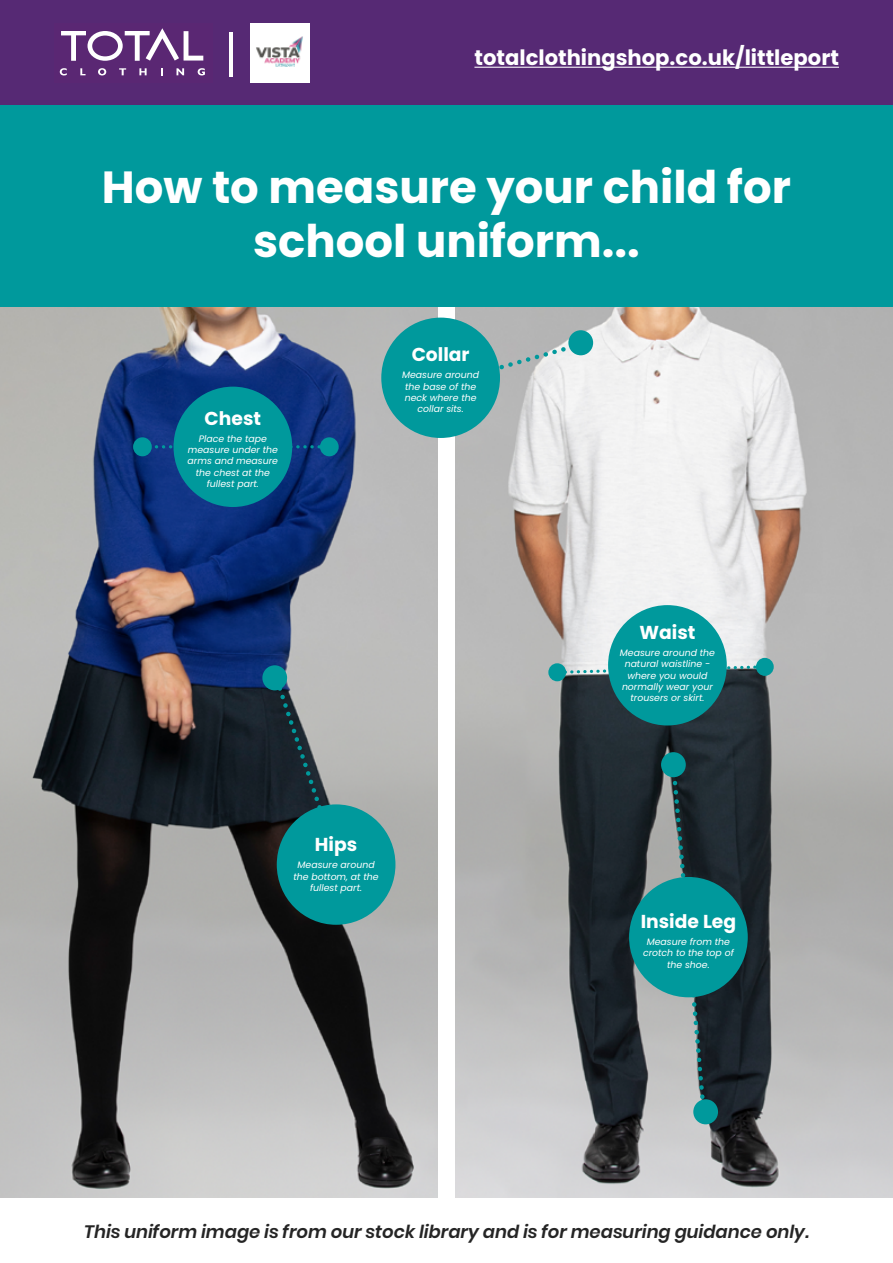
<style>
.page{position:relative;width:893px;height:1263px;background:#fff}
.page>*{position:absolute;margin:0;border:0;box-sizing:border-box;transform-origin:0 0}
.t1{font:700 45px/54px "Poppins";color:#fff;text-align:center}
.t2{font:700 21.15px "Poppins";color:#fff}
.t3{font:700 18.75px "Poppins";color:#fff}
.t4{font:italic 600 18px "Poppins";color:#252525}
.t5{font:italic 9.3px/11.2px "Poppins";color:#fff;text-align:center}
</style>
<div class="page">
<div style="left:0;top:0;width:893px;height:105px;background:#562974"></div>
<div style="left:0;top:105px;width:893px;height:202px;background:#00999c"></div>
<div style="left:54px;top:23px;width:158px;height:60px;background:#5a2773"></div>
<svg style="left:60px;top:68px;width:7px;height:7px"></svg>
<svg style="left:80px;top:68px;width:6px;height:7px"></svg>
<svg style="left:98px;top:68px;width:8px;height:7px"></svg>
<svg style="left:119px;top:68px;width:7px;height:7px"></svg>
<svg style="left:139px;top:68px;width:8px;height:7px"></svg>
<svg style="left:161px;top:68px;width:2px;height:7px"></svg>
<svg style="left:176px;top:68px;width:8px;height:7px"></svg>
<svg style="left:198px;top:68px;width:7px;height:7px"></svg>
<svg style="left:61px;top:28px;width:142px;height:33px"></svg>
<hr style="left:230px;top:32px;width:3px;height:44px;background:#fefefe">
<img style="left:0;top:307px;width:437px;height:890px">
<img style="left:455px;top:307px;width:438px;height:890px">
<div style="left:661px;top:752px;width:25px;height:25px;background:#00999c;border-radius:50%"></div>
<div style="left:693px;top:1099px;width:25px;height:25px;background:#00999c;border-radius:50%"></div>
<svg style="left:669px;top:762px;width:39px;height:350px;background:#5f6f71"></svg>
<div style="left:629px;top:877px;width:119px;height:120px;background:#00999c;border-radius:50%"></div>
<svg style="left:274px;top:678px;width:58px;height:154px;background:#586166"></svg>
<div style="left:262px;top:665px;width:25px;height:25px;background:#00999c;border-radius:50%"></div>
<div style="left:277px;top:804px;width:118px;height:121px;background:#00999c;border-radius:50%"></div>
<div style="left:548px;top:663px;width:18px;height:18px;background:#00999c;border-radius:50%"></div>
<div style="left:756px;top:658px;width:18px;height:18px;background:#00999c;border-radius:50%"></div>
<svg style="left:560px;top:664px;width:201px;height:11px"></svg>
<div style="left:608px;top:605px;width:119px;height:120px;background:#00999c;border-radius:50%"></div>
<div style="left:133px;top:437px;width:19px;height:19px;background:#00999c;border-radius:50%"></div>
<div style="left:320px;top:437px;width:19px;height:19px;background:#00999c;border-radius:50%"></div>
<svg style="left:151px;top:445px;width:169px;height:3px"></svg>
<div style="left:174px;top:387px;width:118px;height:120px;background:#00999c;border-radius:50%"></div>
<svg style="left:488px;top:341px;width:92px;height:52px"></svg>
<div style="left:568px;top:330px;width:25px;height:25px;background:#00999c;border-radius:50%"></div>
<div style="left:381px;top:318px;width:119px;height:120px;background:#00999c;border-radius:50%"></div>
<div style="left:250px;top:23px;width:60px;height:60px;background:#fff"></div>
<img style="left:256px;top:36px;width:47px;height:31px">
<hr style="left:474px;top:67px;width:365px;height:1px;background:#fff">
<h2 class="t2" style="left:474px;top:45px;width:366px">totalclothingshop.co.uk/littleport</h2>
<h1 class="t1" style="left:102px;top:160px;width:690px">How to measure your child for school uniform...</h1>
<h3 class="t3" style="left:205px;top:407px;width:58px">Chest</h3>
<p class="t5" style="left:188px;top:433px;width:92px">Place the tape measure under the arms and measure the chest at the fullest part.</p>
<h3 class="t3" style="left:412px;top:344px;width:59px">Collar</h3>
<p class="t5" style="left:402px;top:369px;width:79px">Measure around the base of the neck where the collar sits.</p>
<h3 class="t3" style="left:315px;top:834px;width:44px">Hips</h3>
<p class="t5" style="left:294px;top:859px;width:87px">Measure around the bottom, at the fullest part.</p>
<h3 class="t3" style="left:639px;top:622px;width:57px">Waist</h3>
<p class="t5" style="left:620px;top:647px;width:97px">Measure around the natural waistline - where you would normally wear your trousers or skirt.</p>
<h3 class="t3" style="left:641px;top:910px;width:97px">Inside Leg</h3>
<p class="t5" style="left:643px;top:936px;width:92px">Measure from the crotch to the top of the shoe.</p>
<h3 class="t4" style="left:84px;top:1221px;width:726px">This uniform image is from our stock library and is for measuring guidance only.</h3>
</div>
